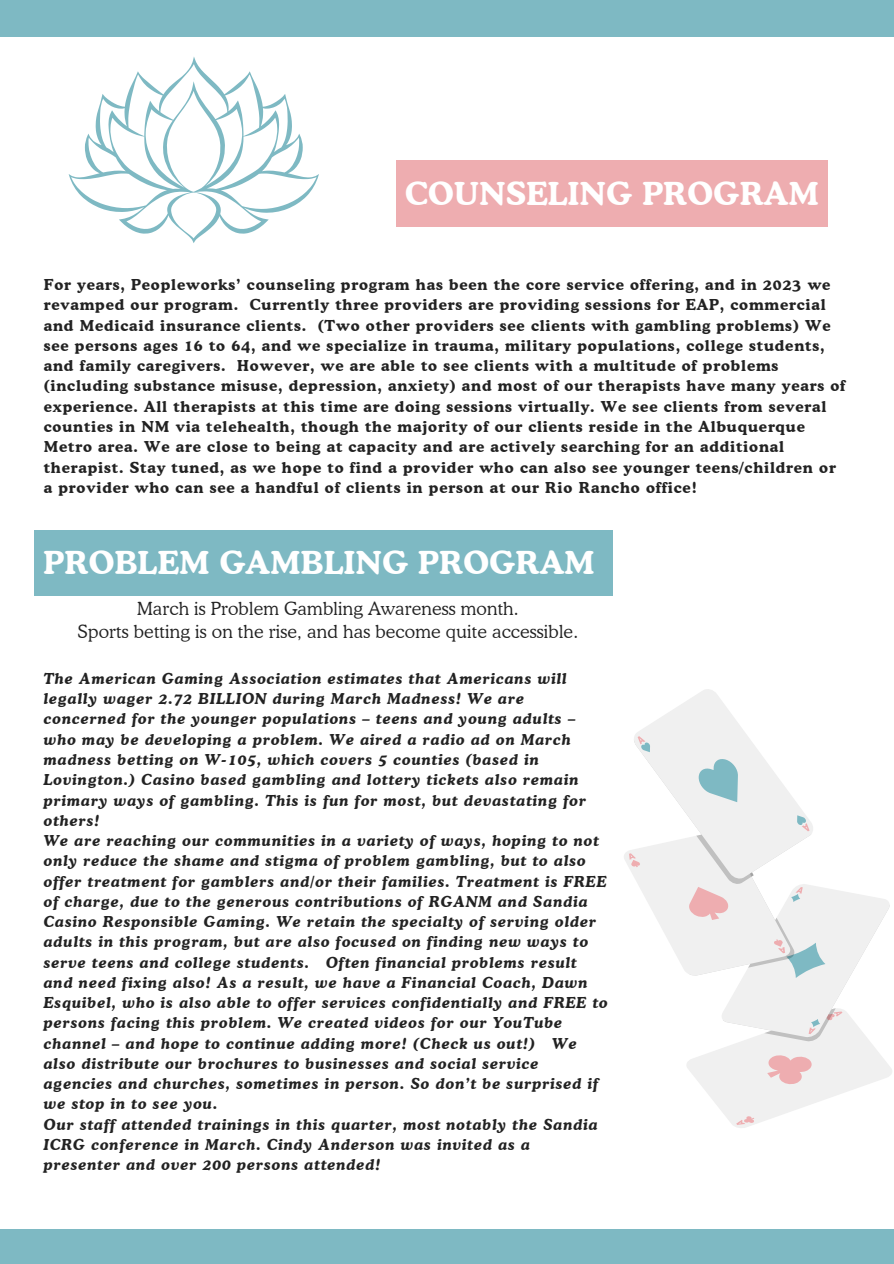
<style>
.page{position:relative;width:894px;height:1264px;background:#fff}
.page>*{position:absolute;margin:0;border:0;box-sizing:border-box;transform-origin:0 0}
.t1{font:700 31.5px "Cooper BT";letter-spacing:.01em;color:#fff}
.t2{font:300 18px/22.5px "Cooper BT";letter-spacing:.01em;color:#222;text-align:center}
.t3{font:italic 700 15px/20.2px "Cooper BT";letter-spacing:.06em;color:#222}
.t4{font:700 15px/20.2px "Cooper BT";letter-spacing:.06em;color:#222}
</style>
<div class="page">
<div style="left:0;top:1229px;width:893px;height:34px;background:#7eb9c3"></div>
<div style="left:0;top:0;width:893px;height:37px;background:#7eb9c3"></div>
<div style="left:396px;top:160px;width:431px;height:67px;background:#eeadb0"></div>
<div style="left:34px;top:530px;width:578px;height:66px;background:#7eb9c3"></div>
<svg style="left:69px;top:57px;width:250px;height:186px"></svg>
<svg style="left:624px;top:689px;width:268px;height:439px"></svg>
<p class="t1" style="left:405px;top:174px;width:415px">COUNSELING PROGRAM</p>
<p class="t4" style="left:44px;top:274px;width:802px">For years, Peopleworks’ counseling program has been the core service offering, and in 2023 we revamped our program. Currently three providers are providing sessions for EAP, commercial and Medicaid insurance clients. (Two other providers see clients with gambling problems) We see persons ages 16 to 64, and we specialize in trauma, military populations, college students, and family caregivers. However, we are able to see clients with a multitude of problems (including substance misuse, depression, anxiety) and most of our therapists have many years of experience. All therapists at this time are doing sessions virtually. We see clients from several counties in NM via telehealth, though the majority of our clients reside in the Albuquerque Metro area. We are close to being at capacity and are actively searching for an additional therapist. Stay tuned, as we hope to find a provider who can also see younger teens/children or a provider who can see a handful of clients in person at our Rio Rancho office!</p>
<p class="t1" style="left:44px;top:543px;width:552px">PROBLEM GAMBLING PROGRAM</p>
<h1 class="t2" style="left:78px;top:597px;width:502px">March is Problem Gambling Awareness month.<br>Sports betting is on the rise, and has become quite accessible.</h1>
<h1 class="t3" style="left:44px;top:668px;width:543px">The American Gaming Association estimates that Americans will legally wager 2.72 BILLION during March Madness! We are concerned for the younger populations – teens and young adults – who may be developing a problem. We aired a radio ad on March madness betting on W-105, which covers 5 counties (based in Lovington.) Casino based gambling and lottery tickets also remain primary ways of gambling. This is fun for most, but devastating for others!</h1>
<p class="t3" style="left:44px;top:830px;width:565px">We are reaching our communities in a variety of ways, hoping to not only reduce the shame and stigma of problem gambling, but to also offer treatment for gamblers and/or their families. Treatment is FREE of charge, due to the generous contributions of RGANM and Sandia Casino Responsible Gaming. We retain the specialty of serving older adults in this program, but are also focused on finding new ways to serve teens and college students. Often financial problems result and need fixing also! As a result, we have a Financial Coach, Dawn Esquibel, who is also able to offer services confidentially and FREE to persons facing this problem. We created videos for our YouTube channel – and hope to continue adding more! (Check us out!) We also distribute our brochures to businesses and social service agencies and churches, sometimes in person. So don’t be surprised if we stop in to see you.</p>
<p class="t3" style="left:44px;top:1113px;width:555px">Our staff attended trainings in this quarter, most notably the Sandia<br>ICRG conference in March. Cindy Anderson was invited as a presenter and over 200 persons attended!</p>
</div>
